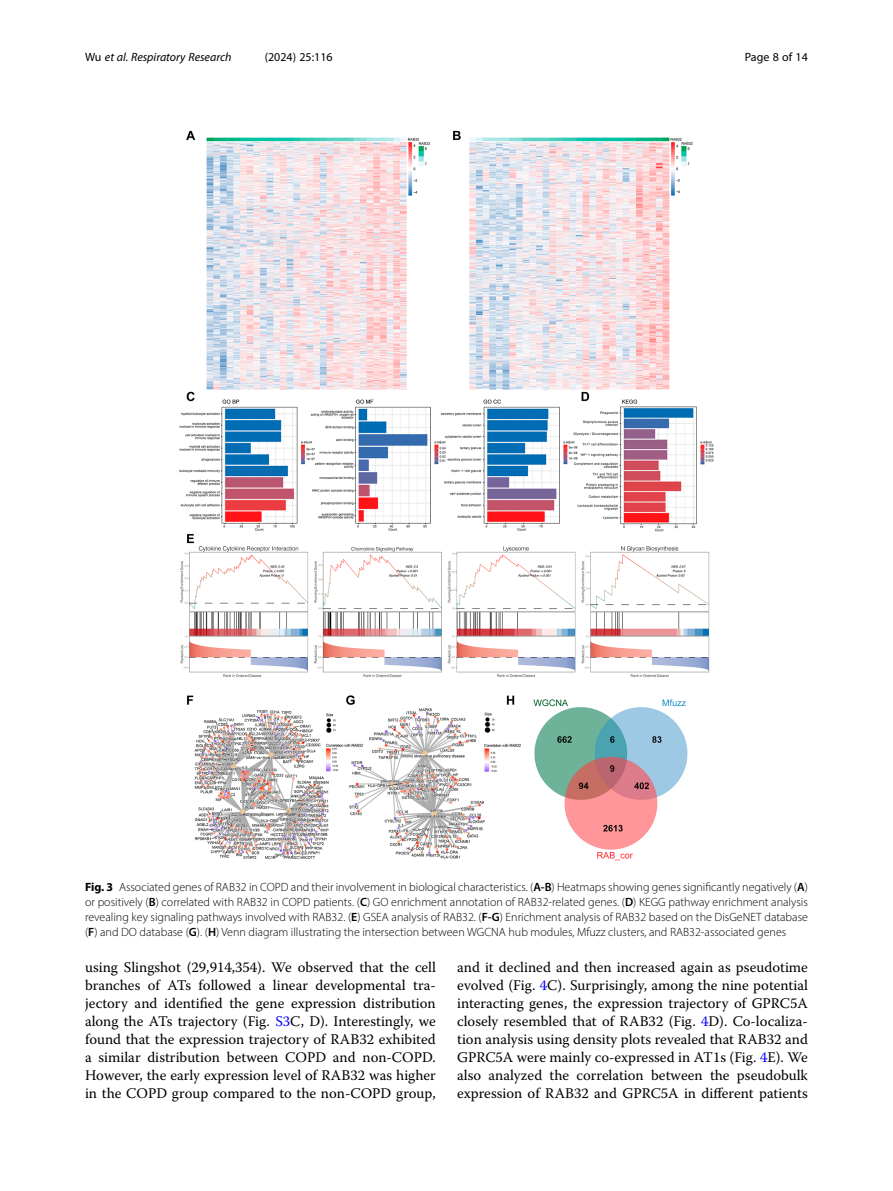
<style>
.page{position:relative;width:893px;height:1191px;background:#fff}
.page>*{position:absolute;margin:0;border:0;box-sizing:border-box;transform-origin:0 0}
.Body_Text_Indent{font:14.7px/18px "Warnock Pro";color:#000;text-align:justify}
.Figure_Caption{font:300 12px/15px "Myriad Pro";color:#000;text-align:justify}
.t1{font:italic 12px "Myriad Pro";color:#000}
.t2{font:12px "Myriad Pro";color:#000}
.s1{font-style:normal}
.s2{font-weight:700}
.s3{font-weight:600}
.s4{color:#00f}
</style>
<div class="page">
<img style="left:179px;top:130px;width:535px;height:731px">
<p class="t1" style="left:85px;top:50px;width:148px"><span class="s1">Wu</span> et al. Respiratory Research</p>
<p class="t2" style="left:265px;top:50px;width:70px">(2024) 25:116</p>
<p class="t2" style="left:745px;top:50px;width:65px">Page 8 of 14</p>
<p class="Figure_Caption" style="left:85px;top:879px;width:724px"><span class="s2">Fig. 3</span> Associated genes of RAB32 in COPD and their involvement in biological characteristics. (<span class="s3">A-B</span>) Heatmaps showing genes significantly negatively (<span class="s3">A</span>) or positively (<span class="s3">B</span>) correlated with RAB32 in COPD patients. (<span class="s3">C</span>) GO enrichment annotation of RAB32-related genes. (<span class="s3">D</span>) KEGG pathway enrichment analysis revealing key signaling pathways involved with RAB32. (<span class="s3">E</span>) GSEA analysis of RAB32. (<span class="s3">F-G</span>) Enrichment analysis of RAB32 based on the DisGeNET database (<span class="s3">F</span>) and DO database (<span class="s3">G</span>). (<span class="s3">H</span>) Venn diagram illustrating the intersection between WGCNA hub modules, Mfuzz clusters, and RAB32-associated genes</p>
<p class="Body_Text_Indent" style="left:85px;top:958px;width:352px">using Slingshot (29,914,354). We observed that the cell branches of ATs followed a linear developmental tra&shy;jectory and identified the gene expression distribution along the ATs trajectory (Fig. <span class="s4">S3</span>C, D). Interestingly, we found that the expression trajectory of RAB32 exhibited a similar distribution between COPD and non-COPD.<br>However, the early expression level of RAB32 was higher in the COPD group compared to the non-COPD group,</p>
<p class="Body_Text_Indent" style="left:457px;top:958px;width:352px">and it declined and then increased again as pseudotime evolved (Fig. <span class="s4">4</span>C). Surprisingly, among the nine potential interacting genes, the expression trajectory of GPRC5A closely resembled that of RAB32 (Fig. <span class="s4">4</span>D). Co-localiza&shy;tion analysis using density plots revealed that RAB32 and GPRC5A were mainly co-expressed in AT1s (Fig. <span class="s4">4</span>E). We also analyzed the correlation between the pseudobulk expression of RAB32 and GPRC5A in different patients</p>
</div>
